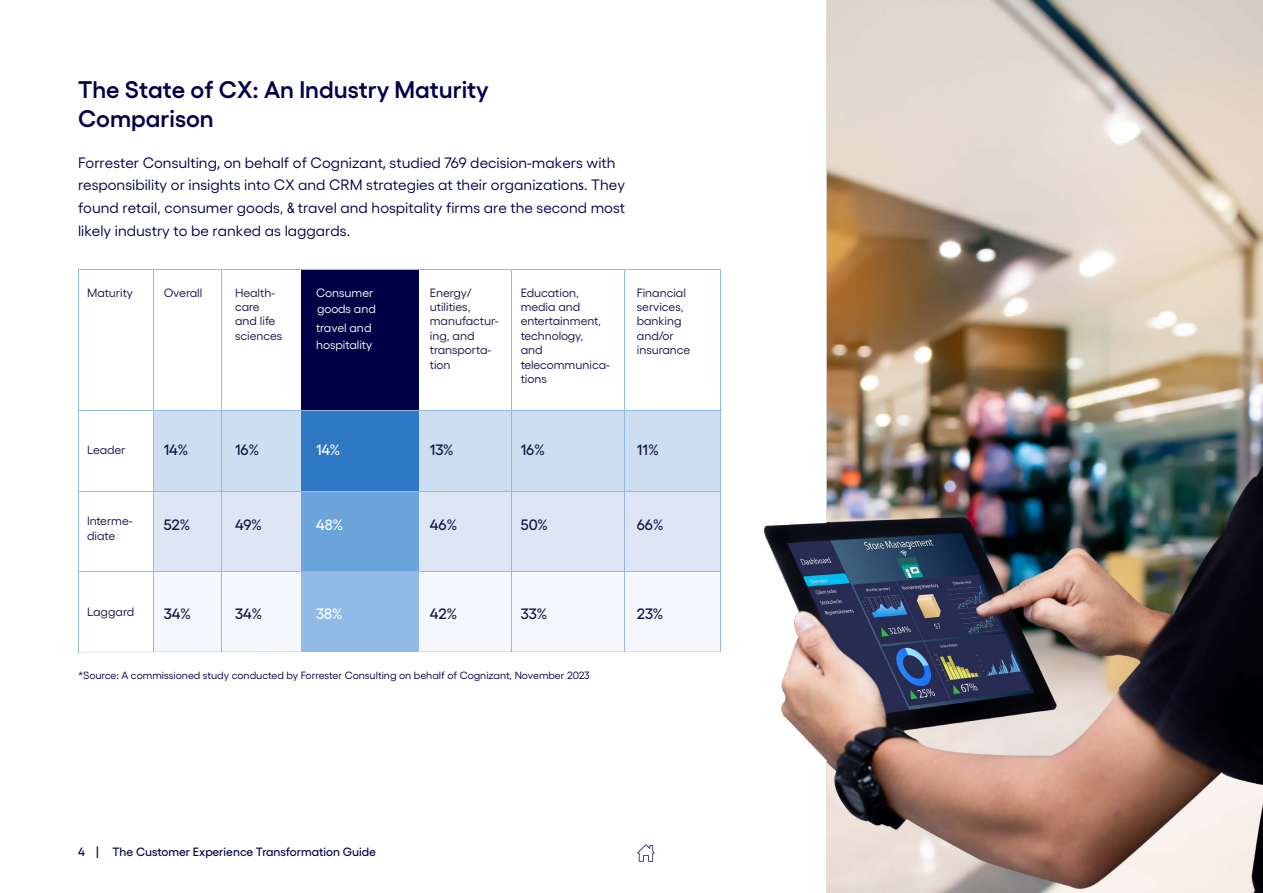
<style>
.page{position:relative;width:1263px;height:893px;background:#fff}
.page>*{position:absolute;margin:0;border:0;box-sizing:border-box;transform-origin:0 0}
.t1{font:600 24px/28.8px "Gellix";color:#000048}
.t2{font:15px/22.8px "Gellix";color:#000048}
.t3{font:500 15px "Gellix";color:#121245}
.t4{font:500 15px "Gellix";color:#fff}
.t5{font:12px/14.4px "Gellix";color:#121245}
.t6{font:500 12px "Gellix";color:#000048}
.t7{font:12px/16.5px "Gellix";color:#fff}
.t8{font:10.5px "Gellix";color:#000048}
.s1{font-family:"Myriad Pro"}
.s2{font-family:"Arial Narrow";font-size:14.25px}
</style>
<div class="page">
<div style="left:302px;top:270px;width:116px;height:155px;background:#000047"></div>
<div style="left:154px;top:411px;width:566px;height:80px;background:#ccdef0"></div>
<div style="left:154px;top:491px;width:566px;height:80px;background:#dee6f5"></div>
<div style="left:302px;top:410px;width:116px;height:81px;background:#2e78c4"></div>
<div style="left:302px;top:491px;width:116px;height:81px;background:#6ba3db"></div>
<div style="left:302px;top:572px;width:116px;height:80px;background:#91bae6"></div>
<hr style="left:78px;top:270px;width:643px;height:1px;background:#91bae6">
<svg style="left:79px;top:651px;width:641px;height:1px"></svg>
<hr style="left:78px;top:410px;width:643px;height:1px;background:#91bae6">
<hr style="left:153px;top:270px;width:1px;height:382px;background:#91bae6">
<hr style="left:78px;top:270px;width:1px;height:382px;background:#91bae6">
<hr style="left:221px;top:270px;width:1px;height:382px;background:#91bae6">
<hr style="left:78px;top:492px;width:642px;height:1px;background:#91bae6">
<hr style="left:78px;top:571px;width:642px;height:1px;background:#91bae6">
<hr style="left:511px;top:270px;width:1px;height:382px;background:#91bae6">
<hr style="left:624px;top:270px;width:1px;height:382px;background:#91bae6">
<hr style="left:720px;top:270px;width:1px;height:382px;background:#91bae6">
<img style="left:765px;top:0;width:498px;height:893px">
<svg style="left:637px;top:844px;width:18px;height:18px"></svg>
<h1 class="t1" style="left:78px;top:72px;width:412px">The State of CX: An Industry Maturity<br>Comparison</h1>
<p class="t2" style="left:78px;top:149px;width:549px">Forrester Consulting<span class="s1">,</span> on behalf of Cognizant<span class="s1">,</span> studied 769 decision-makers with responsibility or insights into CX and CRM strategies at their organization<span class="s1">s</span>. They found retail, consumer goods, <span class="s2">&amp;</span> travel and hospitality firms are the second most likely industry to be ranked as laggards.</p>
<p class="t5" style="left:87px;top:284px;width:48px">Maturity</p>
<p class="t5" style="left:164px;top:284px;width:40px">Overall</p>
<p class="t5" style="left:430px;top:284px;width:70px">Energy/ utilities, manufactur&shy;ing, and transporta&shy;tion</p>
<p class="t5" style="left:521px;top:284px;width:91px">Education, media and entertainment, technology,<br>and telecommunica&shy;tions</p>
<p class="t5" style="left:637px;top:284px;width:55px">Financial services, banking and/or insurance</p>
<p class="t5" style="left:235px;top:284px;width:49px">Health&shy;care and life sciences</p>
<p class="t7" style="left:316px;top:283px;width:61px">Consumer goods and</p>
<p class="t7" style="left:316px;top:317px;width:58px;line-height:17.5px">travel and hospitality</p>
<p class="t5" style="left:87px;top:441px;width:40px">Leader</p>
<p class="t3" style="left:164px;top:438px;width:26px">14%</p>
<p class="t3" style="left:235px;top:438px;width:26px">16%</p>
<p class="t4" style="left:316px;top:438px;width:26px">14%</p>
<p class="t3" style="left:430px;top:438px;width:26px">13%</p>
<p class="t3" style="left:521px;top:438px;width:26px">16%</p>
<p class="t3" style="left:637px;top:438px;width:24px">11%</p>
<p class="t5" style="left:87px;top:513px;width:47px">Interme&shy;diate</p>
<p class="t5" style="left:87px;top:604px;width:49px">Laggard</p>
<p class="t3" style="left:164px;top:513px;width:28px">52%</p>
<p class="t3" style="left:235px;top:513px;width:29px">49%</p>
<p class="t4" style="left:316px;top:513px;width:29px">48%</p>
<p class="t3" style="left:430px;top:513px;width:29px">46%</p>
<p class="t3" style="left:521px;top:513px;width:29px">50%</p>
<p class="t3" style="left:637px;top:513px;width:28px">66%</p>
<p class="t3" style="left:164px;top:602px;width:29px">34%</p>
<p class="t3" style="left:235px;top:602px;width:29px">34%</p>
<p class="t4" style="left:316px;top:602px;width:28px">38%</p>
<p class="t3" style="left:430px;top:602px;width:29px">42%</p>
<p class="t3" style="left:521px;top:602px;width:28px">33%</p>
<p class="t3" style="left:637px;top:602px;width:28px">23%</p>
<p class="t8" style="left:78px;top:667px;width:513px">*Source: A commissioned study conducted by Forrester Consulting on behalf of Cognizant, November 2023</p>
<p class="t6" style="left:78px;top:842px;width:299px">4 | The Customer Experience Transformation Guide</p>
</div>
